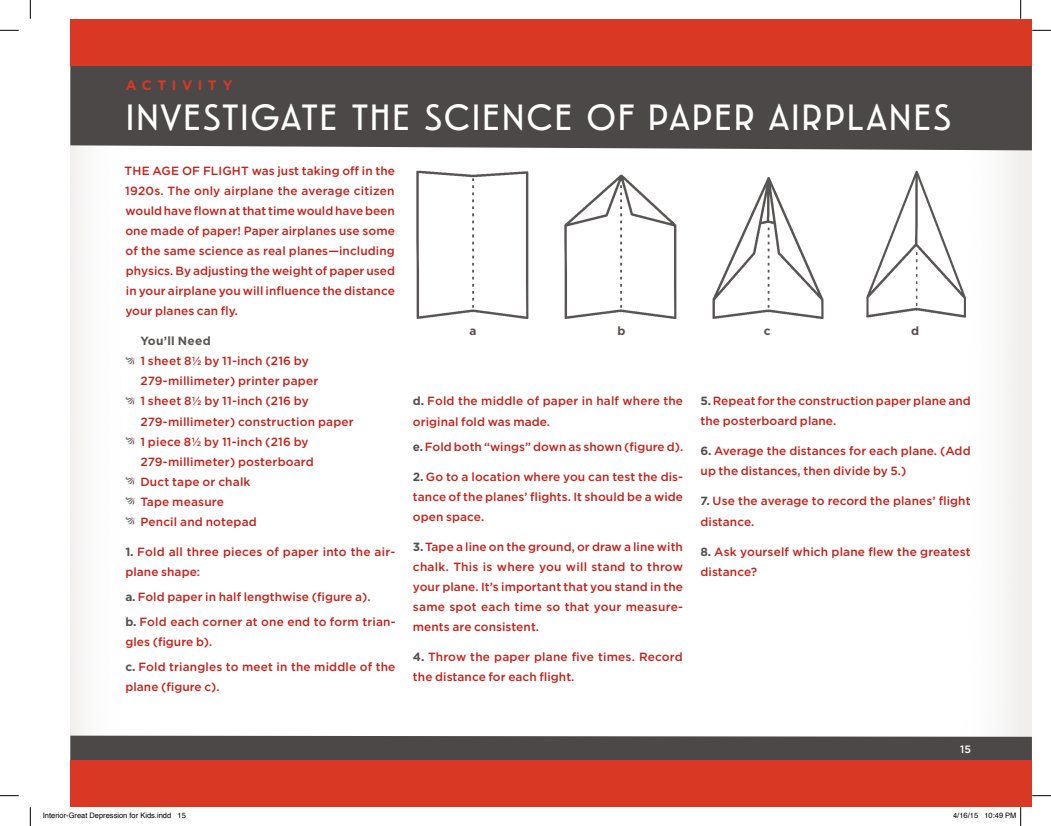
<style>
.page{position:relative;width:1051px;height:826px;background:#fff}
.page>*{position:absolute;margin:0;border:0;box-sizing:border-box;transform-origin:0 0}
.t1{font:37.5px "Emblema 50";letter-spacing:.01em;color:#fff}
.t2{font:700 13.75px "Gotham";letter-spacing:.4em;color:#d93824}
.t3{font:500 11.88px/20px "Gotham";letter-spacing:.005em;color:#c5221a}
.t4{font:700 11.88px "Gotham";color:#575452}
.t5{font:700 11.88px "Gotham";color:#574f4d}
.t6{font:500 10.62px "Gotham";color:#fff}
.t7{font:7.5px "Helvetica";color:#000}
.s1{font-weight:700;color:#574f4d}
</style>
<div class="page">
<div style="left:70px;top:735px;width:962px;height:25px;background:#4c4848"></div>
<div style="left:70px;top:760px;width:962px;height:47px;background:#d93824"></div>
<div style="left:70px;top:65px;width:962px;height:85px;background:#4c4848"></div>
<div style="left:70px;top:19px;width:962px;height:46px;background:#d93824"></div>
<img style="left:416px;top:170px;width:550px;height:149px">
<svg style="left:0;top:30px;width:19px;height:1px"></svg>
<svg style="left:1032px;top:30px;width:19px;height:1px"></svg>
<svg style="left:0;top:795px;width:19px;height:1px"></svg>
<svg style="left:1032px;top:795px;width:19px;height:1px"></svg>
<svg style="left:30px;top:0;width:1px;height:19px"></svg>
<svg style="left:30px;top:807px;width:1px;height:19px"></svg>
<svg style="left:1020px;top:0;width:1px;height:19px"></svg>
<svg style="left:1020px;top:807px;width:1px;height:19px"></svg>
<p class="t2" style="left:126px;top:76px;width:108px">Activity</p>
<h1 class="t1" style="left:125px;top:96px;width:828px">INVESTIGATE THE SCI ENCE OF PAPER AI RPLANES</h1>
<p class="t3" style="left:125px;top:161px;width:271px;text-align:justify;text-indent:126px">was just taking off in the 1920s. The only airplane the average citizen would have flown at that time would have been one made of paper! Paper airplanes use some of the same science as real planes—including physics. By adjusting the weight of paper used in your airplane you will influence the distance your planes can fly.</p>
<p class="t4" style="left:140px;top:333px;width:72px">You’ll Need</p>
<p class="t3" style="left:140px;top:351px;width:215px">1 sheet 8½ by 11-inch (216 by<br>279-millimeter) printer paper<br>1 sheet 8½ by 11-inch (216 by<br>279-millimeter) construction paper<br>1 piece 8½ by 11-inch (216 by<br>279-millimeter) posterboard<br>Duct tape or chalk<br>Tape measure<br>Pencil and notepad</p>
<p class="t3" style="left:125px;top:541px;width:271px"><span class="s1">1.</span> Fold all three pieces of paper into the air&shy;plane shape:</p>
<p class="t3" style="left:125px;top:583px;width:272px;line-height:25px"><span class="s1">a.</span> Fold paper in half lengthwise (figure a).<br><span class="s1">b.</span> Fold each corner at one end to form trian-</p>
<p class="t3" style="left:125px;top:628px;width:272px;line-height:25px">gles (figure b).<br><span class="s1">c.</span> Fold triangles to meet in the middle of the</p>
<p class="t3" style="left:125px;top:676px;width:96px">plane (figure c).</p>
<p class="t3" style="left:125px;top:161px;width:38px">The age</p>
<p class="t3" style="left:182px;top:161px;width:29px">of flight</p>
<p class="t5" style="left:469px;top:323px;width:9px">a</p>
<p class="t5" style="left:617px;top:323px;width:10px">b</p>
<p class="t5" style="left:763px;top:323px;width:8px">c</p>
<p class="t5" style="left:911px;top:323px;width:10px">d</p>
<p class="t3" style="left:413px;top:391px;width:272px"><span class="s1">d.</span> Fold the middle of paper in half where the original fold was made.</p>
<p class="t3" style="left:413px;top:436px;width:272px"><span class="s1">e.</span> Fold both “wings” down as shown (figure d).</p>
<p class="t3" style="left:413px;top:466px;width:272px;text-align:justify"><span class="s1">2.</span> Go to a location where you can test the dis&shy;tance of the planes’ flights. It should be a wide open space.</p>
<p class="t3" style="left:413px;top:536px;width:272px;text-align:justify"><span class="s1">3.</span> Tape a line on the ground, or draw a line with chalk. This is where you will stand to throw your plane. It’s important that you stand in the same spot each time so that your measure&shy;ments are consistent.</p>
<p class="t3" style="left:413px;top:646px;width:271px"><span class="s1">4.</span> Throw the paper plane five times. Record the distance for each flight.</p>
<p class="t3" style="left:700px;top:391px;width:272px"><span class="s1">5.</span> Repeat for the construction paper plane and the posterboard plane.</p>
<p class="t3" style="left:700px;top:441px;width:272px"><span class="s1">6.</span> Average the distances for each plane. (Add up the distances, then divide by 5.)</p>
<p class="t3" style="left:700px;top:491px;width:271px"><span class="s1">7.</span> Use the average to record the planes’ flight distance.</p>
<p class="t3" style="left:700px;top:541px;width:272px"><span class="s1">8.</span> Ask yourself which plane flew the greatest distance?</p>
<p class="t6" style="left:960px;top:742px;width:12px">15</p>
<p class="t7" style="left:43px;top:810px;width:144px">Interior-Great Depression for Kids.indd 15</p>
<p class="t7" style="left:953px;top:810px;width:65px">4/16/15 10:49 PM</p>
</div>
